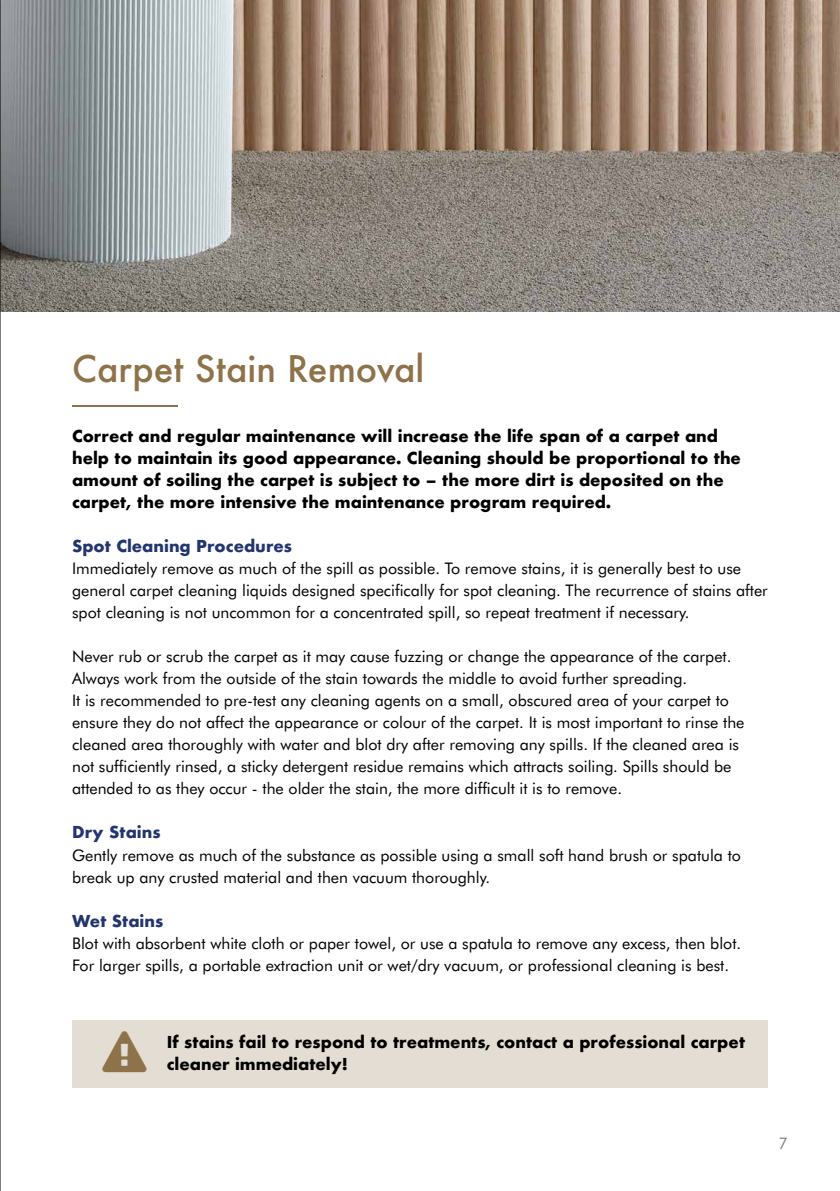
<style>
.page{position:relative;width:840px;height:1191px;background:#fff}
.page>*{position:absolute;margin:0;border:0;box-sizing:border-box;transform-origin:0 0}
.t1{font:500 35.6px "Futura";color:#8e734a}
.t2{font:16px/22px "Futura BT";color:#000}
.t3{font:700 16px/22px "Futura";color:#000}
.t4{font:700 16px "Futura";color:#23356f}
.t5{font:16px "Futura BT";color:#808285}
</style>
<div class="page">
<img style="left:1px;top:0;width:838px;height:312px">
<hr style="left:72px;top:405px;width:105px;height:1px;background:#8e734a">
<div style="left:72px;top:1020px;width:695px;height:67px;background:#e4ddd3"></div>
<hr style="left:0;top:0;width:1px;height:1191px;background:#000">
<h1 class="t1" style="left:72px;top:344px;width:353px">Carpet Stain Removal</h1>
<p class="t3" style="left:72px;top:425px;width:670px">Correct and regular maintenance will increase the life span of a carpet and help to maintain its good appearance. Cleaning should be proportional to the amount of soiling the carpet is subject to – the more dirt is deposited on the carpet, the more intensive the maintenance program required.</p>
<p class="t4" style="left:72px;top:535px;width:221px">Spot Cleaning Procedures</p>
<p class="t2" style="left:72px;top:557px;width:697px">Immediately remove as much of the spill as possible. To remove stains, it is generally best to use general carpet cleaning liquids designed specifically for spot cleaning. The recurrence of stains after spot cleaning is not uncommon for a concentrated spill, so repeat treatment if necessary.</p>
<p class="t2" style="left:72px;top:645px;width:673px">Never rub or scrub the carpet as it may cause fuzzing or change the appearance of the carpet.<br>Always work from the outside of the stain towards the middle to avoid further spreading.<br>It is recommended to pre-test any cleaning agents on a small, obscured area of your carpet to ensure they do not affect the appearance or colour of the carpet. It is most important to rinse the cleaned area thoroughly with water and blot dry after removing any spills. If the cleaned area is not sufficiently rinsed, a sticky detergent residue remains which attracts soiling. Spills should be attended to as they occur - the older the stain, the more difficult it is to remove.</p>
<p class="t4" style="left:72px;top:821px;width:90px">Dry Stains</p>
<p class="t2" style="left:72px;top:843px;width:670px">Gently remove as much of the substance as possible using a small soft hand brush or spatula to break up any crusted material and then vacuum thoroughly.</p>
<p class="t4" style="left:72px;top:909px;width:93px">Wet Stains</p>
<p class="t2" style="left:72px;top:931px;width:667px">Blot with absorbent white cloth or paper towel, or use a spatula to remove any excess, then blot.<br>For larger spills, a portable extraction unit or wet/dry vacuum, or professional cleaning is best.</p>
<p class="t3" style="left:167px;top:1030px;width:579px">If stains fail to respond to treatments, contact a professional carpet cleaner immediately!</p>
<p class="t5" style="left:778px;top:1133px;width:11px">7</p>
</div>
